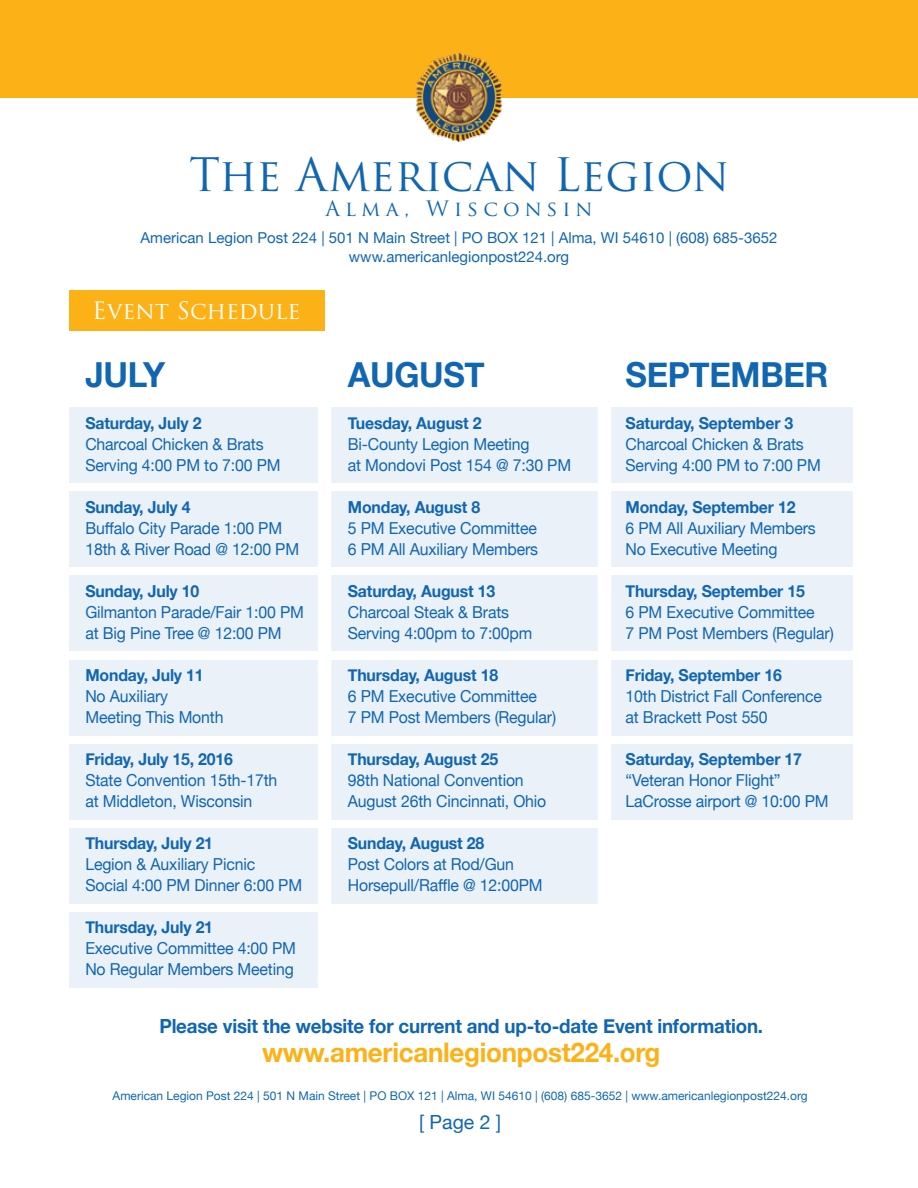
<style>
.page{position:relative;width:918px;height:1188px;background:#fff}
.page>*{position:absolute;margin:0;border:0;box-sizing:border-box;transform-origin:0 0}
.t1{font:45px "Trajan Pro";color:#1066b1}
.t2{font:700 34.5px "Helvetica Neue";letter-spacing:-.01em;color:#1066b1;scale:.96 1}
.t3{font:700 27px "Helvetica Neue";letter-spacing:-.01em;color:#fcb116;scale:.96 1}
.t4{font:23.4px "Trajan Pro";color:#fff}
.t5{font:20.7px "Trajan Pro";letter-spacing:.25em;color:#1066b1}
.t6{font:700 19.5px "Helvetica Neue";letter-spacing:-.01em;color:#1066b1;scale:.96 1}
.t7{font:19.5px "Helvetica Neue";color:#1066b1}
.t8{font:16.5px/21px "Helvetica Neue";letter-spacing:-.01em;color:#1066b1;scale:.96 1}
.t9{font:700 16.5px "Helvetica Neue";letter-spacing:-.01em;color:#1066b1;scale:.96 1}
.t10{font:15px/19.5px "Helvetica Neue";color:#1066b1;text-align:center}
.t11{font:12px "Helvetica Neue";color:#1066b1}
</style>
<div class="page">
<div style="left:0;top:0;width:918px;height:97px;background:#fcb116"></div>
<img style="left:415px;top:53px;width:88px;height:88px">
<div style="left:69px;top:290px;width:256px;height:40px;background:#fcb116"></div>
<div style="left:69px;top:407px;width:784px;height:76px;background:#eaf1f8"></div>
<div style="left:69px;top:491px;width:784px;height:76px;background:#eaf1f8"></div>
<div style="left:69px;top:912px;width:256px;height:76px;background:#eaf1f8"></div>
<div style="left:69px;top:828px;width:535px;height:76px;background:#eaf1f8"></div>
<div style="left:69px;top:744px;width:784px;height:75px;background:#eaf1f8"></div>
<div style="left:69px;top:660px;width:784px;height:75px;background:#eaf1f8"></div>
<div style="left:69px;top:576px;width:784px;height:75px;background:#eaf1f8"></div>
<div style="left:318px;top:396px;width:13px;height:603px;background:#fff"></div>
<div style="left:598px;top:396px;width:13px;height:603px;background:#fff"></div>
<h1 class="t1" style="left:189px;top:146px;width:541px">The American Legion</h1>
<p class="t5" style="left:325px;top:195px;width:269px">Alma, Wisconsin</p>
<p class="t10" style="left:141px;top:229px;width:638px">American Legion Post 224 | 501 N Main Street | PO BOX 121 | Alma, WI 54610 | (608) 685-3652 www.americanlegionpost224.org</p>
<h3 class="t4" style="left:92px;top:295px;width:210px">Event Schedule</h3>
<h2 class="t2" style="left:85px;top:348px;width:85px">JULY</h2>
<p class="t9" style="left:85px;top:411px;width:123px">Saturday, July 2</p>
<p class="t8" style="left:85px;top:435px;width:205px">Charcoal Chicken &amp; Brats<br>Serving 4:00 PM to 7:00 PM</p>
<p class="t9" style="left:85px;top:495px;width:111px">Sunday, July 4</p>
<p class="t8" style="left:85px;top:519px;width:224px">Buffalo City Parade 1:00 PM<br>18th &amp; River Road @ 12:00 PM</p>
<p class="t9" style="left:85px;top:579px;width:120px">Sunday, July 10</p>
<p class="t8" style="left:85px;top:603px;width:229px">Gilmanton Parade/Fair 1:00 PM at Big Pine Tree @ 12:00 PM</p>
<p class="t9" style="left:85px;top:663px;width:125px">Monday, July 11</p>
<p class="t8" style="left:85px;top:687px;width:145px">No Auxiliary<br>Meeting This Month</p>
<p class="t9" style="left:85px;top:747px;width:155px">Friday, July 15, 2016</p>
<p class="t8" style="left:85px;top:771px;width:202px">State Convention 15th-17th at Middleton, Wisconsin</p>
<p class="t9" style="left:85px;top:831px;width:135px">Thursday, July 21</p>
<p class="t8" style="left:85px;top:855px;width:227px">Legion &amp; Auxiliary Picnic<br>Social 4:00 PM Dinner 6:00 PM</p>
<p class="t9" style="left:85px;top:915px;width:135px">Thursday, July 21</p>
<p class="t8" style="left:85px;top:939px;width:221px">Executive Committee 4:00 PM<br>No Regular Members Meeting</p>
<h2 class="t2" style="left:348px;top:348px;width:144px">AUGUST</h2>
<p class="t9" style="left:348px;top:411px;width:141px">Tuesday, August 2</p>
<p class="t8" style="left:348px;top:435px;width:234px">Bi-County Legion Meeting<br>at Mondovi Post 154 @ 7:30 PM</p>
<p class="t9" style="left:348px;top:495px;width:139px">Monday, August 8</p>
<p class="t8" style="left:348px;top:519px;width:200px">5 PM Executive Committee<br>6 PM All Auxiliary Members</p>
<p class="t9" style="left:348px;top:579px;width:155px">Saturday, August 13</p>
<p class="t8" style="left:348px;top:603px;width:194px">Charcoal Steak &amp; Brats<br>Serving 4:00pm to 7:00pm</p>
<p class="t9" style="left:348px;top:663px;width:158px">Thursday, August 18</p>
<p class="t8" style="left:348px;top:687px;width:218px">6 PM Executive Committee<br>7 PM Post Members (Regular)</p>
<p class="t9" style="left:348px;top:747px;width:158px">Thursday, August 25</p>
<p class="t8" style="left:348px;top:771px;width:208px">98th National Convention<br>August 26th Cincinnati, Ohio</p>
<p class="t9" style="left:348px;top:831px;width:144px">Sunday, August 28</p>
<p class="t8" style="left:348px;top:855px;width:204px">Post Colors at Rod/Gun<br>Horsepull/Raffle @ 12:00PM</p>
<h2 class="t2" style="left:626px;top:348px;width:213px">SEPTEMBER</h2>
<p class="t9" style="left:626px;top:411px;width:176px">Saturday, September 3</p>
<p class="t8" style="left:626px;top:435px;width:205px">Charcoal Chicken &amp; Brats<br>Serving 4:00 PM to 7:00 PM</p>
<p class="t9" style="left:626px;top:495px;width:179px">Monday, September 12</p>
<p class="t8" style="left:626px;top:519px;width:200px">6 PM All Auxiliary Members<br>No Executive Meeting</p>
<p class="t9" style="left:626px;top:579px;width:188px">Thursday, September 15</p>
<p class="t8" style="left:626px;top:603px;width:218px">6 PM Executive Committee<br>7 PM Post Members (Regular)</p>
<p class="t9" style="left:626px;top:663px;width:164px">Friday, September 16</p>
<p class="t8" style="left:626px;top:687px;width:206px">10th District Fall Conference at Brackett Post 550</p>
<p class="t9" style="left:626px;top:747px;width:185px">Saturday, September 17</p>
<p class="t8" style="left:626px;top:771px;width:213px">“Veteran Honor Flight”<br>LaCrosse airport @ 10:00 PM</p>
<p class="t6" style="left:159px;top:1011px;width:630px">Please visit the website for current and up-to-date Event information.</p>
<h3 class="t3" style="left:262px;top:1031px;width:417px">www.americanlegionpost224.org</h3>
<p class="t11" style="left:113px;top:1087px;width:696px">American Legion Post 224 | 501 N Main Street | PO BOX 121 | Alma, WI 54610 | (608) 685-3652 | www.americanlegionpost224.org</p>
<p class="t7" style="left:419px;top:1108px;width:83px">[ Page 2 ]</p>
</div>
